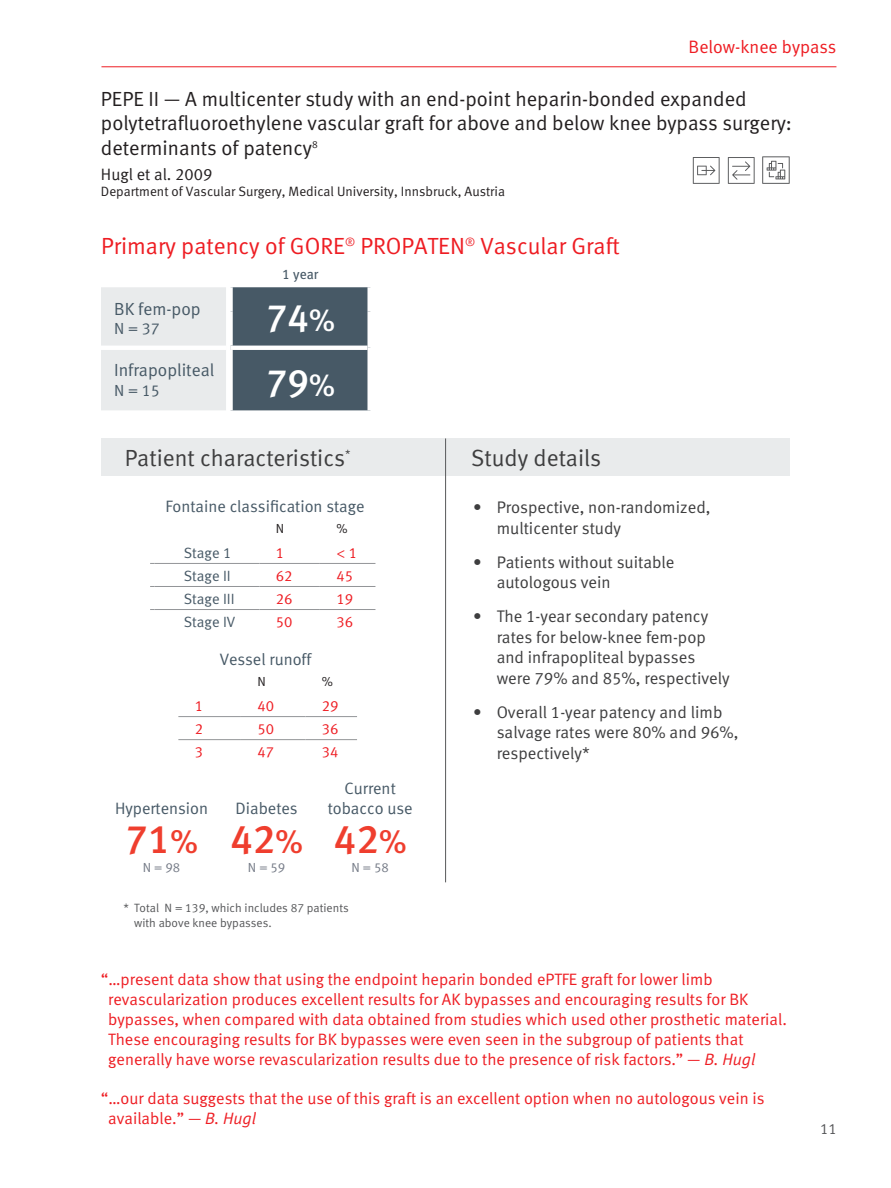
<style>
.page{position:relative;width:891px;height:1188px;background:#fff}
.page>*{position:absolute;margin:0;border:0;box-sizing:border-box;transform-origin:0 0}
.t1{font:40.35px "Meta Medium LF";color:#ef3e2e}
.body{font:38.55px "Meta Medium LF";color:#fff}
.t2{font:23.4px "Meta Normal LF";color:#ee1d23}
.t3{font:23.4px "Meta Normal LF";color:#3e3e3f}
.t4{font:20.4px/24.6px "Meta Normal LF";color:#231f20}
.t5{font:18px "Meta Normal LF";color:#ee1d23}
.body-2{font:17.55px "Meta Normal LF";color:#475966}
.t6{font:16.8px/20.4px "Meta Normal LF";color:#3e3e3f}
.t7{font:16.5px/19.8px "Meta Normal LF";color:#ee1d23}
.t8{font:16.5px/20px "Meta Normal LF";color:#475966;text-align:center}
.t9{font:16.5px "Meta Normal LF";color:#231f20}
.body-3{font:16.05px "Meta Normal LF";color:#475966}
.t10{font:15px "Meta Normal LF";color:#57585a}
.t11{font:14.85px "Meta Normal LF";color:#475966}
.t12{font:14.85px "Meta Normal LF";color:#ee1d23}
.t13{font:14.85px "Myriad Pro";color:#ee1d23}
.body-4{font:13.95px "Meta Book LF";color:#475966}
.t14{font:13.5px "Meta Normal LF";color:#231f20}
.t15{font:13.2px "Meta Normal LF";color:#747a86}
.t16{font:13.2px "Meta Normal LF";color:#231f20}
.Paragraph_Text{font:12px/14.4px "Meta Normal LF";color:#57585a}
.s1{font-size:31.05px}
.s2{font-family:"Meta Normal LF"}
.s3{font-size:32.85px}
.s4{font-style:italic}
</style>
<div class="page">
<hr style="left:101px;top:66px;width:735px;height:1px;background:#ee1d23">
<div style="left:101px;top:438px;width:688px;height:38px;background:#e9ebec"></div>
<hr style="left:445px;top:438px;width:1px;height:444px;background:#57585a">
<svg style="left:101px;top:287px;width:267px;height:123px;background:#9aa3aa"></svg>
<hr style="left:231px;top:346px;width:136px;height:4px;background:#fff">
<div style="left:367px;top:287px;width:6px;height:24px;background:#fff"></div>
<div style="left:367px;top:311px;width:6px;height:37px;background:#fff"></div>
<hr style="left:259px;top:563px;width:61px;height:1px;background:#939598">
<hr style="left:320px;top:563px;width:55px;height:1px;background:#939598">
<hr style="left:155px;top:563px;width:104px;height:1px;background:#939598">
<hr style="left:155px;top:586px;width:104px;height:1px;background:#939598">
<hr style="left:259px;top:586px;width:61px;height:1px;background:#939598">
<hr style="left:320px;top:586px;width:55px;height:1px;background:#939598">
<hr style="left:155px;top:609px;width:104px;height:1px;background:#939598">
<hr style="left:259px;top:609px;width:61px;height:1px;background:#939598">
<hr style="left:320px;top:609px;width:55px;height:1px;background:#939598">
<hr style="left:178px;top:716px;width:63px;height:1px;background:#939598">
<hr style="left:241px;top:716px;width:64px;height:1px;background:#939598">
<hr style="left:305px;top:716px;width:52px;height:1px;background:#939598">
<hr style="left:178px;top:739px;width:63px;height:1px;background:#939598">
<hr style="left:241px;top:739px;width:64px;height:1px;background:#939598">
<hr style="left:305px;top:739px;width:52px;height:1px;background:#939598">
<svg style="left:728px;top:157px;width:27px;height:27px"></svg>
<svg style="left:762px;top:156px;width:28px;height:28px"></svg>
<svg style="left:693px;top:157px;width:27px;height:27px"></svg>
<p class="t5" style="left:689px;top:36px;width:149px">Below-knee bypass</p>
<p class="t4" style="left:101px;top:86px;width:692px">PEPE II — A multicenter study with an end-point heparin-bonded expanded polytetrafluoroethylene vascular graft for above and below knee bypass surgery: determinants of patency<sup>8</sup></p>
<p class="t9" style="left:101px;top:164px;width:113px">Hugl et al. 2009</p>
<p class="t14" style="left:101px;top:183px;width:406px">Department of Vascular Surgery, Medical University, Innsbruck, Austria</p>
<p class="t2" style="left:101px;top:232px;width:520px">Primary patency of GORE<sup>®</sup> PROPATEN<sup>®</sup> Vascular Graft</p>
<p class="body-2" style="left:114px;top:299px;width:88px">BK fem-pop</p>
<p class="body-3" style="left:114px;top:319px;width:47px">N = 37</p>
<p class="body-2" style="left:114px;top:360px;width:102px">Infrapopliteal</p>
<p class="body-3" style="left:114px;top:381px;width:47px">N = 15</p>
<p class="body-4" style="left:282px;top:265px;width:38px">1 year</p>
<p class="body" style="left:266px;top:296px;width:71px">74<span class="s1">%</span></p>
<p class="body" style="left:266px;top:361px;width:71px">79<span class="s1">%</span></p>
<p class="t3" style="left:125px;top:444px;width:227px">Patient characteristics<sup>*</sup></p>
<p class="t3" style="left:471px;top:444px;width:132px">Study details</p>
<p class="t8" style="left:166px;top:497px;width:201px">Fontaine classification stage</p>
<p class="t16" style="left:276px;top:521px;width:10px">N</p>
<p class="t16" style="left:336px;top:521px;width:13px">%</p>
<p class="t11" style="left:184px;top:544px;width:49px">Stage 1</p>
<p class="t12" style="left:276px;top:544px;width:10px">1</p>
<p class="t13" style="left:336px;top:544px;width:22px">&lt; <span class="s2">1</span></p>
<p class="t11" style="left:184px;top:567px;width:48px">Stage II</p>
<p class="t12" style="left:276px;top:567px;width:18px">62</p>
<p class="t12" style="left:336px;top:567px;width:18px">45</p>
<p class="t11" style="left:184px;top:590px;width:52px">Stage III</p>
<p class="t12" style="left:276px;top:590px;width:18px">26</p>
<p class="t12" style="left:336px;top:590px;width:18px">19</p>
<p class="t11" style="left:184px;top:613px;width:53px">Stage IV</p>
<p class="t12" style="left:276px;top:613px;width:18px">50</p>
<p class="t12" style="left:336px;top:613px;width:18px">36</p>
<p class="t8" style="left:220px;top:649px;width:93px">Vessel runoff</p>
<p class="t16" style="left:258px;top:674px;width:10px">N</p>
<p class="t16" style="left:322px;top:674px;width:13px">%</p>
<p class="t12" style="left:195px;top:697px;width:10px">1</p>
<p class="t12" style="left:258px;top:697px;width:18px">40</p>
<p class="t12" style="left:322px;top:697px;width:18px">29</p>
<p class="t12" style="left:195px;top:720px;width:10px">2</p>
<p class="t12" style="left:258px;top:720px;width:18px">50</p>
<p class="t12" style="left:322px;top:720px;width:18px">36</p>
<p class="t12" style="left:195px;top:743px;width:10px">3</p>
<p class="t12" style="left:258px;top:743px;width:18px">47</p>
<p class="t12" style="left:322px;top:743px;width:18px">34</p>
<p class="t8" style="left:115px;top:798px;width:95px">Hypertension</p>
<p class="t1" style="left:125px;top:816px;width:74px">71<span class="s3">%</span></p>
<p class="t15" style="left:143px;top:860px;width:39px">N = 98</p>
<p class="t8" style="left:236px;top:798px;width:64px">Diabetes</p>
<p class="t1" style="left:230px;top:816px;width:74px">42<span class="s3">%</span></p>
<p class="t15" style="left:248px;top:860px;width:39px">N = 59</p>
<p class="t8" style="left:328px;top:778px;width:86px">Current tobacco use</p>
<p class="t1" style="left:334px;top:816px;width:74px">42<span class="s3">%</span></p>
<p class="t15" style="left:351px;top:860px;width:39px">N = 58</p>
<p class="Paragraph_Text" style="left:134px;top:901px;width:216px;text-indent:-10px">* Total N = 139, which includes 87 patients with above knee bypasses.</p>
<p class="t6" style="left:497px;top:497px;width:215px;text-indent:-23px">• Prospective, non-randomized, multicenter study</p>
<p class="t6" style="left:497px;top:552px;width:179px;text-indent:-23px">• Patients without suitable autologous vein</p>
<p class="t6" style="left:497px;top:606px;width:235px;text-indent:-23px">• The 1-year secondary patency rates for below-knee fem-pop and infrapopliteal bypasses were 79% and 85%, respectively</p>
<p class="t6" style="left:497px;top:701px;width:243px;text-indent:-23px">• Overall 1-year patency and limb salvage rates were 80% and 96%, respectively*</p>
<p class="t7" style="left:108px;top:970px;width:680px;text-indent:-7px">“…present data show that using the endpoint heparin bonded ePTFE graft for lower limb revascularization produces excellent results for AK bypasses and encouraging results for BK bypasses, when compared with data obtained from studies which used other prosthetic material.<br>These encouraging results for BK bypasses were even seen in the subgroup of patients that generally have worse revascularization results due to the presence of risk factors.” — <span class="s4">B. Hugl</span></p>
<p class="t7" style="left:108px;top:1089px;width:658px;text-indent:-7px">“…our data suggests that the use of this graft is an excellent option when no autologous vein is available.” — <span class="s4">B. Hugl</span></p>
<p class="t10" style="left:820px;top:1120px;width:18px">11</p>
</div>
